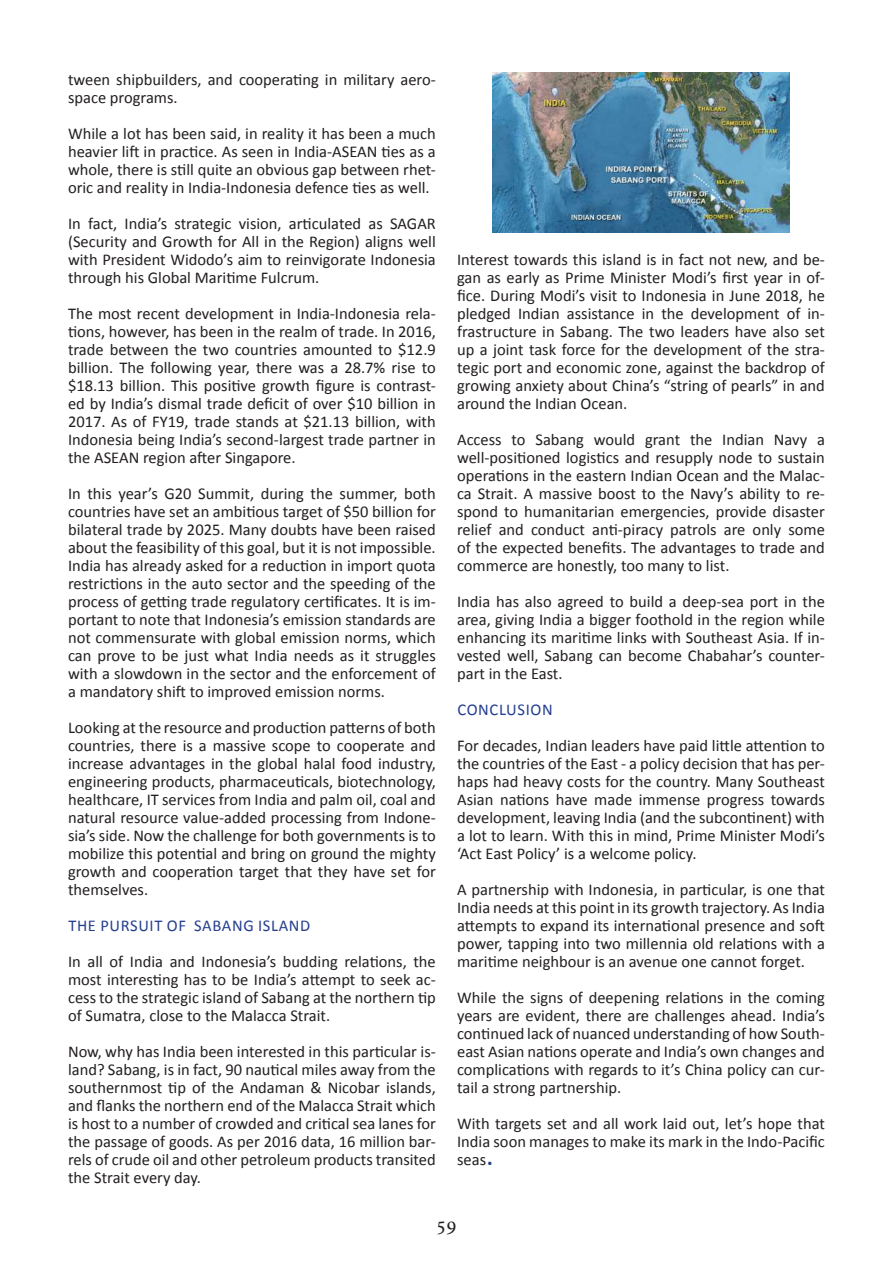
<style>
.page{position:relative;width:893px;height:1263px;background:#fff}
.page>*{position:absolute;margin:0;border:0;box-sizing:border-box;transform-origin:0 0}
.t1{font:21px "Minion Pro";color:#231f20}
.t2{font:16.5px/18px "Calibri";color:#231f20;text-align:justify}
.t3{font:16.5px "Calibri";letter-spacing:.04em;color:#253f8e}
.s1{font-size:30px;color:#253f8e}
</style>
<div class="page">
<img style="left:492px;top:72px;width:298px;height:160px">
<p class="t2" style="left:68px;top:70px;width:369px">tween shipbuilders, and cooperating in military aero&shy;space programs.</p>
<p class="t2" style="left:68px;top:124px;width:369px">While a lot has been said, in reality it has been a much heavier lift in practice. As seen in India-ASEAN ties as a whole, there is still quite an obvious gap between rhet&shy;oric and reality in India-Indonesia defence ties as well.</p>
<p class="t2" style="left:68px;top:214px;width:369px">In fact, India’s strategic vision, articulated as SAGAR (Security and Growth for All in the Region) aligns well with President Widodo’s aim to reinvigorate Indonesia through his Global Maritime Fulcrum.</p>
<p class="t2" style="left:68px;top:304px;width:369px">The most recent development in India-Indonesia rela&shy;tions, however, has been in the realm of trade. In 2016, trade between the two countries amounted to $12.9 billion. The following year, there was a 28.7% rise to $18.13 billion. This positive growth figure is contrast&shy;ed by India’s dismal trade deficit of over $10 billion in 2017. As of FY19, trade stands at $21.13 billion, with Indonesia being India’s second-largest trade partner in the ASEAN region after Singapore.</p>
<p class="t2" style="left:68px;top:484px;width:369px">In this year’s G20 Summit, during the summer, both countries have set an ambitious target of $50 billion for bilateral trade by 2025. Many doubts have been raised about the feasibility of this goal, but it is not impossible.<br>India has already asked for a reduction in import quota restrictions in the auto sector and the speeding of the process of getting trade regulatory certificates. It is im&shy;portant to note that Indonesia’s emission standards are not commensurate with global emission norms, which can prove to be just what India needs as it struggles with a slowdown in the sector and the enforcement of a mandatory shift to improved emission norms.</p>
<p class="t2" style="left:68px;top:718px;width:369px">Looking at the resource and production patterns of both countries, there is a massive scope to cooperate and increase advantages in the global halal food industry, engineering products, pharmaceuticals, biotechnology, healthcare, IT services from India and palm oil, coal and natural resource value-added processing from Indone&shy;sia’s side. Now the challenge for both governments is to mobilize this potential and bring on ground the mighty growth and cooperation target that they have set for themselves.</p>
<p class="t3" style="left:68px;top:915px;width:244px">THE PURSUIT OF SABANG ISLAND</p>
<p class="t2" style="left:68px;top:952px;width:369px">In all of India and Indonesia’s budding relations, the most interesting has to be India’s attempt to seek ac&shy;cess to the strategic island of Sabang at the northern tip of Sumatra, close to the Malacca Strait.</p>
<p class="t2" style="left:68px;top:1042px;width:369px">Now, why has India been interested in this particular is&shy;land? Sabang, is in fact, 90 nautical miles away from the southernmost tip of the Andaman &amp; Nicobar islands, and flanks the northern end of the Malacca Strait which is host to a number of crowded and critical sea lanes for the passage of goods. As per 2016 data, 16 million bar&shy;rels of crude oil and other petroleum products transited the Strait every day.</p>
<p class="t2" style="left:457px;top:250px;width:369px">Interest towards this island is in fact not new, and be&shy;gan as early as Prime Minister Modi’s first year in of&shy;fice. During Modi’s visit to Indonesia in June 2018, he pledged Indian assistance in the development of in&shy;frastructure in Sabang. The two leaders have also set up a joint task force for the development of the stra&shy;tegic port and economic zone, against the backdrop of growing anxiety about China’s “string of pearls” in and around the Indian Ocean.</p>
<p class="t2" style="left:457px;top:430px;width:369px">Access to Sabang would grant the Indian Navy a well-positioned logistics and resupply node to sustain operations in the eastern Indian Ocean and the Malac&shy;ca Strait. A massive boost to the Navy’s ability to re&shy;spond to humanitarian emergencies, provide disaster relief and conduct anti-piracy patrols are only some of the expected benefits. The advantages to trade and commerce are honestly, too many to list.</p>
<p class="t2" style="left:457px;top:592px;width:369px">India has also agreed to build a deep-sea port in the area, giving India a bigger foothold in the region while enhancing its maritime links with Southeast Asia. If in&shy;vested well, Sabang can become Chabahar’s counter&shy;part in the East.</p>
<p class="t3" style="left:457px;top:699px;width:97px">CONCLUSION</p>
<p class="t2" style="left:457px;top:736px;width:369px">For decades, Indian leaders have paid little attention to the countries of the East - a policy decision that has per&shy;haps had heavy costs for the country. Many Southeast Asian nations have made immense progress towards development, leaving India (and the subcontinent) with a lot to learn. With this in mind, Prime Minister Modi’s ‘Act East Policy’ is a welcome policy.</p>
<p class="t2" style="left:457px;top:880px;width:369px">A partnership with Indonesia, in particular, is one that India needs at this point in its growth trajectory. As India attempts to expand its international presence and soft power, tapping into two millennia old relations with a maritime neighbour is an avenue one cannot forget.</p>
<p class="t2" style="left:457px;top:988px;width:369px">While the signs of deepening relations in the coming years are evident, there are challenges ahead. India’s continued lack of nuanced understanding of how South&shy;east Asian nations operate and India’s own changes and complications with regards to it’s China policy can cur&shy;tail a strong partnership.</p>
<p class="t2" style="left:457px;top:1114px;width:369px">With targets set and all work laid out, let’s hope that India soon manages to make its mark in the Indo-Pacific seas<span class="s1">.</span></p>
<p class="t1" style="left:436px;top:1211px;width:22px">59</p>
</div>
